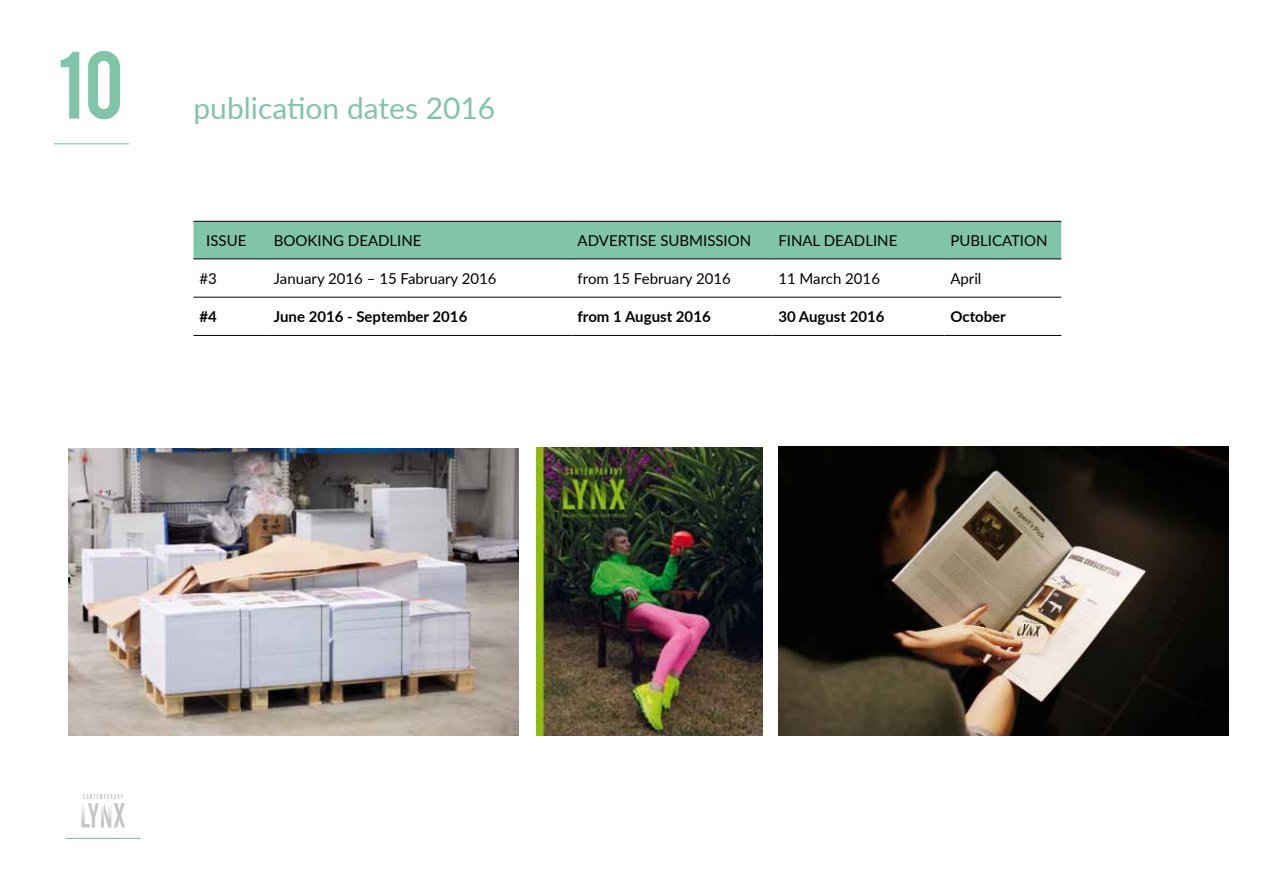
<style>
.page{position:relative;width:1263px;height:893px;background:#fff}
.page>*{position:absolute;margin:0;border:0;box-sizing:border-box;transform-origin:0 0}
.t1{font:75px "Bebas";color:#80c5a9}
.t2{font:30px "Lato";color:#80c5a9}
.t3{font:15px "Lato";color:#000}
.t4{font:700 15px "Lato";color:#000}
</style>
<div class="page">
<hr style="left:66px;top:838px;width:75px;height:1px;background:#80c5a9">
<svg style="left:81px;top:794px;width:44px;height:33px"></svg>
<hr style="left:54px;top:143px;width:75px;height:1px;background:#80c5a9">
<div style="left:193px;top:222px;width:868px;height:37px;background:#80c5a9"></div>
<hr style="left:193px;top:259px;width:75px;height:1px;background:#000">
<hr style="left:268px;top:259px;width:304px;height:1px;background:#000">
<hr style="left:572px;top:259px;width:200px;height:1px;background:#000">
<hr style="left:772px;top:259px;width:172px;height:1px;background:#000">
<hr style="left:944px;top:259px;width:117px;height:1px;background:#000">
<hr style="left:193px;top:221px;width:75px;height:1px;background:#000">
<hr style="left:268px;top:221px;width:304px;height:1px;background:#000">
<hr style="left:572px;top:221px;width:200px;height:1px;background:#000">
<hr style="left:772px;top:221px;width:172px;height:1px;background:#000">
<hr style="left:944px;top:221px;width:117px;height:1px;background:#000">
<hr style="left:193px;top:297px;width:75px;height:1px;background:#000">
<hr style="left:268px;top:297px;width:304px;height:1px;background:#000">
<hr style="left:572px;top:297px;width:200px;height:1px;background:#000">
<hr style="left:772px;top:297px;width:172px;height:1px;background:#000">
<hr style="left:944px;top:297px;width:117px;height:1px;background:#000">
<hr style="left:193px;top:335px;width:75px;height:1px;background:#000">
<hr style="left:268px;top:335px;width:304px;height:1px;background:#000">
<hr style="left:572px;top:335px;width:200px;height:1px;background:#000">
<hr style="left:772px;top:335px;width:172px;height:1px;background:#000">
<hr style="left:944px;top:335px;width:117px;height:1px;background:#000">
<img style="left:778px;top:446px;width:450px;height:290px">
<img style="left:69px;top:448px;width:450px;height:287px">
<img style="left:537px;top:448px;width:225px;height:288px">
<h1 class="t1" style="left:57px;top:31px;width:68px">10</h1>
<h2 class="t2" style="left:193px;top:86px;width:303px">publication dates 2016</h2>
<p class="t3" style="left:206px;top:230px;width:42px">Issue</p>
<p class="t3" style="left:274px;top:230px;width:149px">Booking Deadline</p>
<p class="t3" style="left:578px;top:230px;width:40px">ADVERTISE</p>
<p class="t3" style="left:660px;top:230px;width:92px">Submission</p>
<p class="t3" style="left:778px;top:230px;width:120px">Final Deadline</p>
<p class="t3" style="left:950px;top:230px;width:99px">Publication</p>
<p class="t3" style="left:199px;top:268px;width:19px">#3</p>
<p class="t3" style="left:274px;top:268px;width:224px">January 2016 – 15 Fabruary 2016</p>
<p class="t3" style="left:578px;top:268px;width:155px">from 15 February 2016</p>
<p class="t3" style="left:778px;top:268px;width:103px">11 March 2016</p>
<p class="t3" style="left:950px;top:268px;width:33px">April</p>
<p class="t4" style="left:199px;top:306px;width:19px">#4</p>
<p class="t4" style="left:274px;top:306px;width:195px">June 2016 - September 2016</p>
<p class="t4" style="left:578px;top:306px;width:135px">from 1 August 2016</p>
<p class="t4" style="left:778px;top:306px;width:108px">30 August 2016</p>
<p class="t4" style="left:950px;top:306px;width:57px">October</p>
</div>
